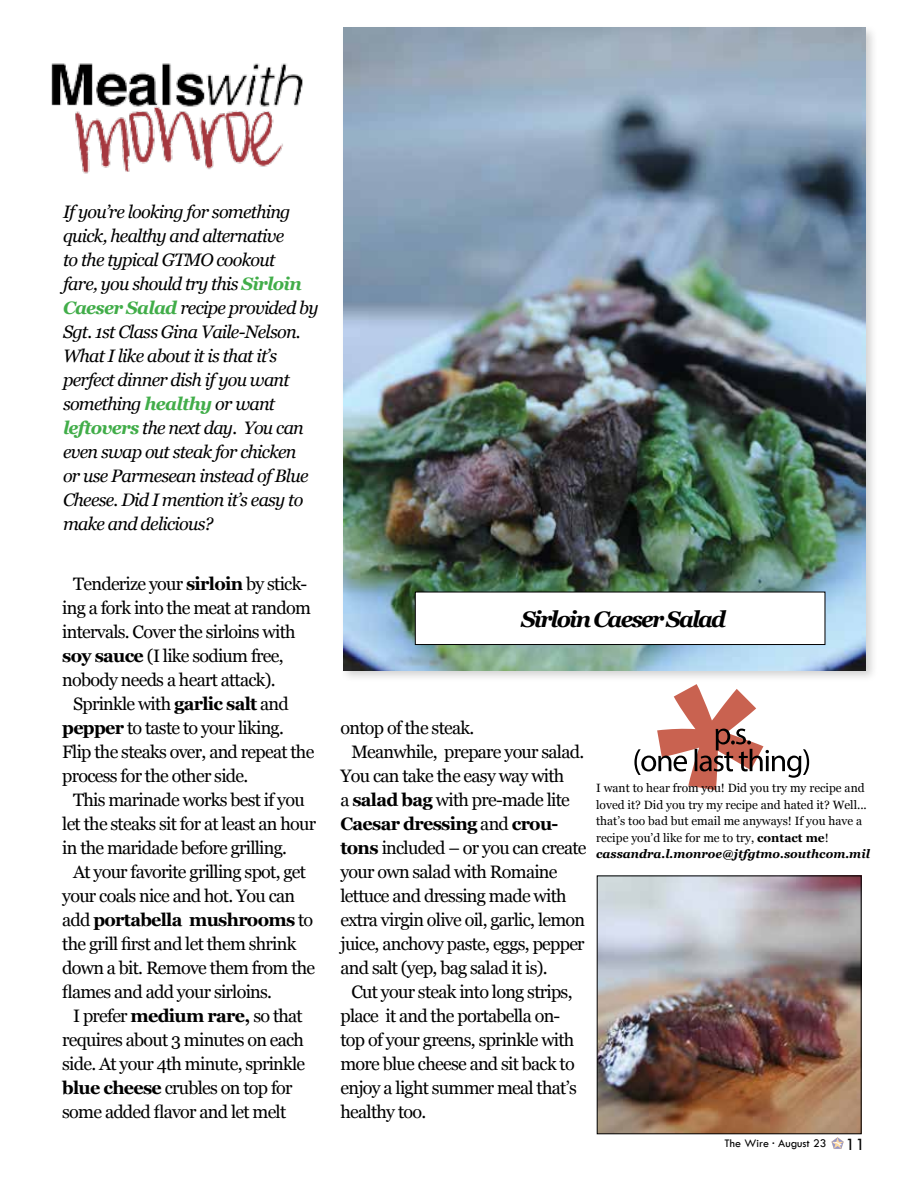
<style>
.page{position:relative;width:918px;height:1188px;background:#fff}
.page>*{position:absolute;margin:0;border:0;box-sizing:border-box;transform-origin:0 0}
.t1{font:italic 700 22.5px "Georgia";letter-spacing:-.08em;color:#000}
.t2{font:18px/24px "Georgia";letter-spacing:-.04em;color:#000}
.t3{font:italic 18px/24px "Georgia";letter-spacing:-.04em;color:#000}
.t4{font:700 18px "Georgia";letter-spacing:-.04em;color:#000}
.t5{font:12px/16.5px "Georgia";color:#000}
.t6{font:12px "Tw Cen";color:#000}
.s1{font-weight:700;color:#41ad49}
.s2{font-weight:700}
.s3{font-weight:400}
.s4{font-weight:700;font-style:italic}
.s5{font-size:18px}
</style>
<div class="page">
<div style="left:339px;top:24px;width:539px;height:659px;background:#000;opacity:.18"></div>
<img style="left:344px;top:28px;width:522px;height:642px">
<div style="left:415px;top:592px;width:410px;height:53px;background:#fff"></div>
<div style="left:415px;top:592px;width:410px;height:53px;border:1px solid #000"></div>
<img style="left:51px;top:63px;width:252px;height:111px">
<img style="left:599px;top:878px;width:260px;height:254px">
<div style="left:597px;top:876px;width:264px;height:258px;border:1px solid #000"></div>
<svg style="left:831px;top:1137px;width:13px;height:12px"></svg>
<svg style="left:634px;top:665px;width:175px;height:113px"></svg>
<p class="t3" style="left:63px;top:200px;width:257px">If you’re looking for something quick, healthy and alternative<br>to the typical GTMO cookout<br>fare, you should try this <span class="s1">Sirloin<br>Caeser Salad</span> recipe provided by<br>Sgt. 1st Class Gina Vaile-Nelson.<br>What I like about it is that it’s perfect dinner dish if you want something <span class="s1">healthy</span> or want <span class="s1">leftovers</span> the next day. You can even swap out steak for chicken<br>or use Parmesean instead of Blue<br>Cheese. Did I mention it’s easy to make and delicious?</p>
<p class="t2" style="left:62px;top:572px;width:250px;text-indent:11px">Tenderize your <span class="s2">sirloin</span> by stick&shy;ing a fork into the meat at random intervals. Cover the sirloins with <span class="s2">soy sauce</span> (I like sodium free, nobody needs a heart attack).</p>
<p class="t2" style="left:62px;top:692px;width:254px;text-indent:11px">Sprinkle with <span class="s2">garlic salt</span> and <span class="s2">pepper</span> to taste to your liking.<br>Flip the steaks over, and repeat the process for the other side.</p>
<p class="t2" style="left:62px;top:788px;width:255px;text-indent:11px">This marinade works best if you let the steaks sit for at least an hour in the maridade before grilling.</p>
<p class="t2" style="left:62px;top:860px;width:255px;text-indent:11px">At your favorite grilling spot, get your coals nice and hot. You can add <span class="s2">portabella mushrooms</span> to the grill first and let them shrink down a bit. Remove them from the flames and add your sirloins.</p>
<p class="t2" style="left:62px;top:1004px;width:245px;text-indent:11px">I prefer <span class="s2">medium rare,</span> so that requires about 3 minutes on each side. At your 4th minute, sprinkle <span class="s2">blue cheese</span> crubles on top for some added flavor and let melt</p>
<p class="t1" style="left:521px;top:605px;width:207px">Sirloin Caeser Salad</p>
<p class="t2" style="left:340px;top:717px;width:135px">ontop of the steak.</p>
<p class="t2" style="left:351px;top:741px;width:234px">Meanwhile, prepare your salad.</p>
<p class="t2" style="left:340px;top:765px;width:225px">You can take the easy way with</p>
<p class="t2" style="left:340px;top:789px;width:231px">a <span class="s2">salad bag</span> with pre-made lite</p>
<p class="t4" style="left:340px;top:813px;width:219px">Caesar dressing <span class="s3">and</span> crou-</p>
<p class="t2" style="left:340px;top:837px;width:248px"><span class="s2">tons</span> included – or you can create</p>
<p class="t2" style="left:340px;top:861px;width:219px">your own salad with Romaine</p>
<p class="t2" style="left:340px;top:884px;width:228px">lettuce and dressing made with</p>
<p class="t2" style="left:340px;top:908px;width:246px">extra virgin olive oil, garlic, lemon</p>
<p class="t2" style="left:340px;top:932px;width:246px">juice, anchovy paste, eggs, pepper</p>
<p class="t2" style="left:340px;top:956px;width:209px">and salt (yep, bag salad it is).</p>
<p class="t2" style="left:351px;top:980px;width:223px">Cut your steak into long strips,</p>
<p class="t2" style="left:340px;top:1004px;width:221px">place it and the portabella on-</p>
<p class="t2" style="left:340px;top:1028px;width:235px">top of your greens, sprinkle with</p>
<p class="t2" style="left:340px;top:1052px;width:236px">more blue cheese and sit back to</p>
<p class="t2" style="left:340px;top:1076px;width:238px">enjoy a light summer meal that’s</p>
<p class="t2" style="left:340px;top:1100px;width:87px">healthy too.</p>
<p class="t5" style="left:596px;top:780px;width:275px">I want to hear from you! Did you try my recipe and loved it? Did you try my recipe and hated it? Well... that’s too bad but email me anyways! If you have a recipe you’d like for me to try, <span class="s2">contact me</span>! <span class="s4">cassandra.l.monroe@jtfgtmo.southcom.mil</span></p>
<p class="t6" style="left:725px;top:1136px;width:142px">The Wire · August 23 <span class="s5">11</span></p>
</div>
